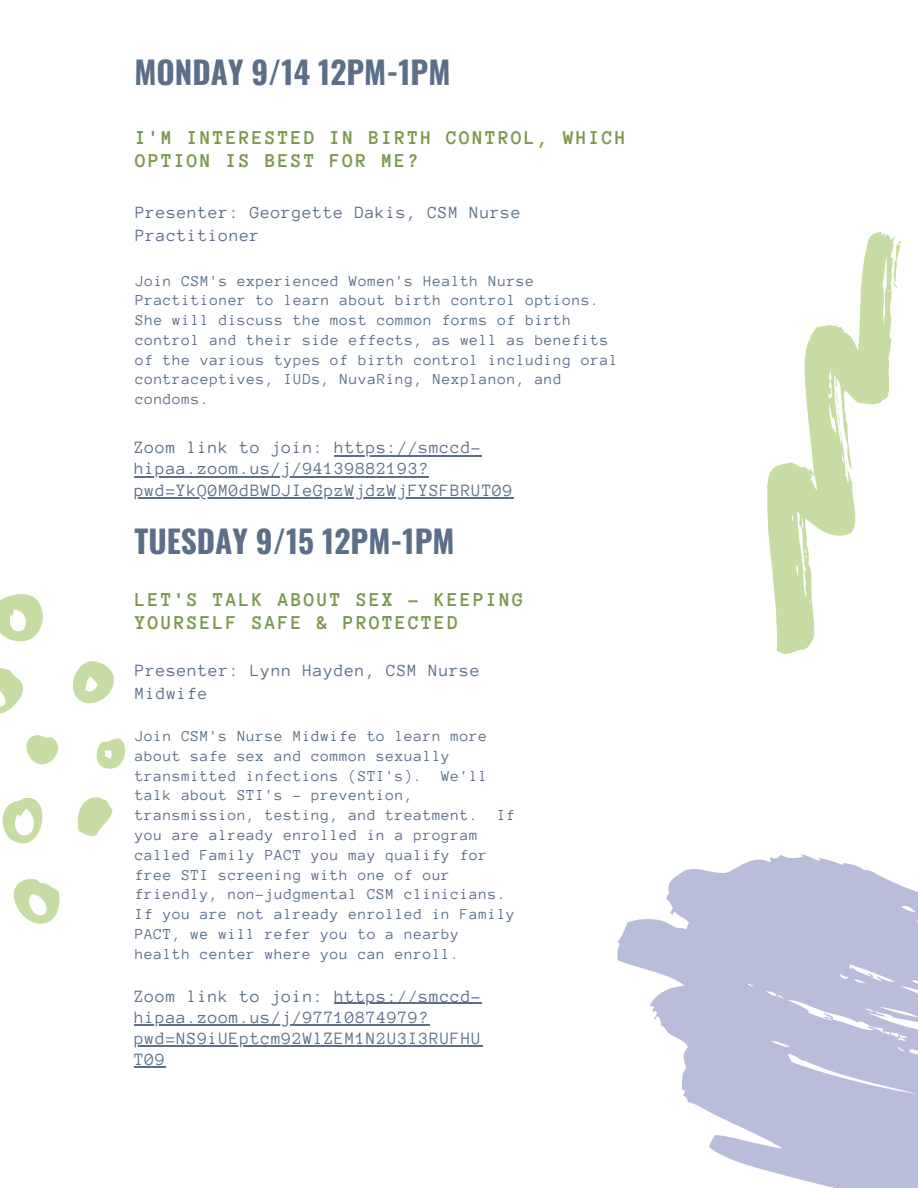
<style>
.page{position:relative;width:918px;height:1188px;background:#fff}
.page>*{position:absolute;margin:0;border:0;box-sizing:border-box;transform-origin:0 0}
.t1{font:700 31.35px "Oswald";color:#5b6f89}
.t2{font:700 20.1px/23.1px "Anonymous Pro";letter-spacing:.1em;color:#7b994d}
.t3{font:17.7px/21.1px "Anonymous Pro";letter-spacing:.05em;color:#5b6f89}
.t4{font:17.55px/23.1px "Anonymous Pro";letter-spacing:.05em;color:#5b6f89}
.t5{font:15.6px/19.8px "Anonymous Pro";letter-spacing:.05em;color:#5b6f89}
</style>
<div class="page">
<hr style="left:335px;top:455px;width:147px;height:1px;background:#5b6f89">
<hr style="left:134px;top:476px;width:295px;height:2px;background:#5b6f89">
<hr style="left:134px;top:498px;width:380px;height:1px;background:#5b6f89">
<svg style="left:0;top:594px;width:43px;height:48px"></svg>
<svg style="left:72px;top:661px;width:42px;height:43px"></svg>
<svg style="left:0;top:668px;width:24px;height:46px"></svg>
<svg style="left:26px;top:735px;width:32px;height:30px"></svg>
<svg style="left:96px;top:738px;width:30px;height:31px"></svg>
<svg style="left:2px;top:797px;width:41px;height:47px"></svg>
<svg style="left:77px;top:797px;width:36px;height:39px"></svg>
<svg style="left:13px;top:878px;width:47px;height:46px"></svg>
<svg style="left:767px;top:232px;width:135px;height:422px"></svg>
<svg style="left:834px;top:391px;width:10px;height:36px"></svg>
<svg style="left:617px;top:854px;width:301px;height:334px;fill:#babdd9"></svg>
<hr style="left:335px;top:1003px;width:147px;height:1px;background:#5b6f89">
<hr style="left:134px;top:1024px;width:295px;height:1px;background:#5b6f89">
<hr style="left:134px;top:1045px;width:349px;height:1px;background:#5b6f89">
<hr style="left:134px;top:1066px;width:32px;height:1px;background:#5b6f89">
<h1 class="t1" style="left:134px;top:48px;width:318px">MONDAY 9/14 12PM-1PM</h1>
<p class="t2" style="left:135px;top:126px;width:492px">I'M INTERESTED IN BIRTH CONTROL, WHICH<br>OPTION IS BEST FOR ME?</p>
<p class="t4" style="left:135px;top:201px;width:387px">Presenter: Georgette Dakis, CSM Nurse<br>Practitioner</p>
<p class="t5" style="left:135px;top:271px;width:484px">Join CSM's experienced Women's Health Nurse Practitioner to learn about birth control options.<br>She will discuss the most common forms of birth control and their side effects, as well as benefits of the various types of birth control including oral contraceptives, IUDs, NuvaRing, Nexplanon, and condoms.</p>
<p class="t3" style="left:134px;top:437px;width:380px">Zoom link to join: https://smccd&shy;hipaa.zoom.us/j/94139882193? pwd=YkQ0M0dBWDJIeGpzWjdzWjFYSFBRUT09</p>
<h1 class="t1" style="left:134px;top:517px;width:322px">TUESDAY 9/15 12PM-1PM</h1>
<p class="t2" style="left:135px;top:587px;width:390px;line-height:23.7px">LET'S TALK ABOUT SEX - KEEPING<br>YOURSELF SAFE &amp; PROTECTED</p>
<p class="t4" style="left:135px;top:660px;width:346px;line-height:22.4px">Presenter: Lynn Hayden, CSM Nurse<br>Midwife</p>
<p class="t5" style="left:135px;top:726px;width:381px">Join CSM's Nurse Midwife to learn more about safe sex and common sexually transmitted infections (STI's). We'll talk about STI's - prevention, transmission, testing, and treatment. If you are already enrolled in a program called Family PACT you may qualify for free STI screening with one of our friendly, non-judgmental CSM clinicians.<br>If you are not already enrolled in Family PACT, we will refer you to a nearby health center where you can enroll.</p>
<p class="t3" style="left:134px;top:985px;width:348px">Zoom link to join: https://smccd&shy;hipaa.zoom.us/j/97710874979? pwd=NS9iUEptcm92WlZEM1N2U3I3RUFHU<br>T09</p>
</div>
